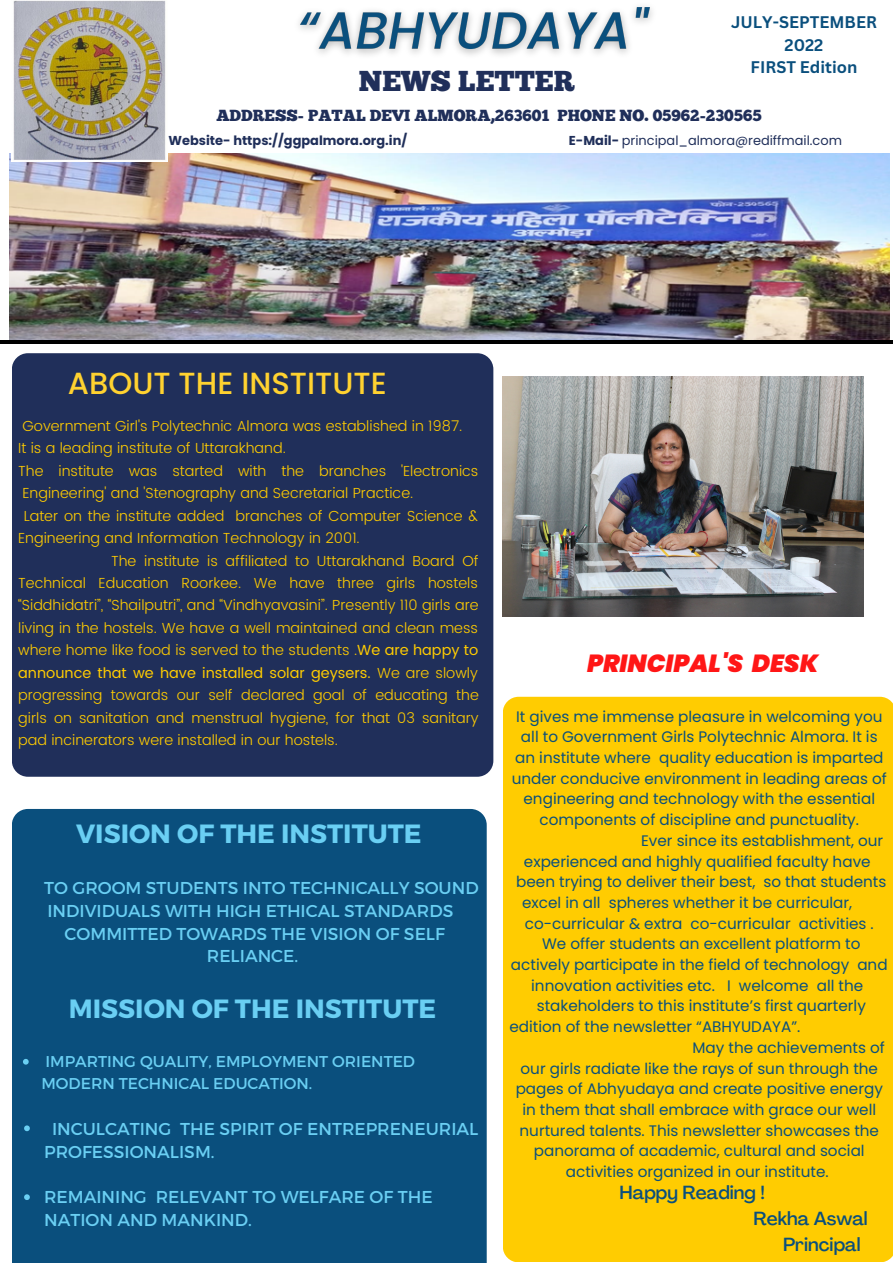
<style>
.page{position:relative;width:893px;height:1264px;background:#fff}
.page>*{position:absolute;margin:0;border:0;box-sizing:border-box;transform-origin:0 0}
.t1{font:500 30.6px "Poppins";color:#ffd230}
.t2{font:28.8px "Chunk Five";color:#202f5a}
.t3{font:700 26.4px "Montserrat";color:#6acff3}
.t4{font:italic 900 24.75px "Poppins";color:#ff1616}
.t5{font:500 18.75px "Agrandir";color:#0a4f7d}
.t6{font:17.1px/23px "Montserrat";color:#6acff3}
.t7{font:700 16.35px/22.5px "Canva Sans";color:#0a4f7d;text-align:center}
.t8{font:16.05px "Chunk Five";color:#202f5a}
.t9{font:15.6px/21.8px "Montserrat";color:#6acff3}
.t10{font:15.15px "Poppins";color:#0a4f7d}
.t11{font:300 14.55px "Poppins";color:#ffcc01}
.t12{font:14.55px "Poppins";color:#ffcc01}
.t13{font:12.9px "Poppins";color:#202f5a}
.t14{font:700 12.9px "Poppins";color:#202f5a}
.s1{font-weight:700}
.s2{font-weight:400}
.s3{font-weight:300}
</style>
<div class="page">
<div style="left:12px;top:353px;width:481px;height:423px;background:#202f5a;border-radius:16px"></div>
<div style="left:503px;top:696px;width:389px;height:565px;background:#ffcc01"></div>
<hr style="left:0;top:340px;width:892px;height:3px;background:#000">
<img style="left:10px;top:154px;width:879px;height:185px">
<img style="left:12px;top:0;width:155px;height:162px">
<img style="left:502px;top:376px;width:361px;height:241px">
<img style="left:299px;top:6px;width:354px;height:49px">
<div style="left:12px;top:809px;width:474px;height:453px;background:#0a4f7d"></div>
<svg style="left:23px;top:1058px;width:6px;height:6px"></svg>
<svg style="left:24px;top:1125px;width:6px;height:6px"></svg>
<svg style="left:24px;top:1194px;width:6px;height:5px"></svg>
<p class="t7" style="left:731px;top:11px;width:147px">JULY-SEPTEMBER<br>2022<br>FIRST Edition</p>
<h2 class="t2" style="left:359px;top:70px;width:217px">NEWS LETTER</h2>
<p class="t8" style="left:216px;top:109px;width:546px">ADDRESS- PATAL DEVI ALMORA,263601 PHONE NO. 05962-230565</p>
<p class="t14" style="left:168px;top:131px;width:240px">Website- https://ggpalmora.org.in/</p>
<p class="t13" style="left:569px;top:131px;width:274px"><span class="s1">E-Mail-</span> principal_almora@rediffmail.com</p>
<h1 class="t1" style="left:68px;top:362px;width:320px">ABOUT THE INSTITUTE</h1>
<p class="t11" style="left:23px;top:417px;width:441px">Government Girl's Polytechnic Almora was established in 1987.</p>
<p class="t11" style="left:18px;top:439px;width:269px">It is a leading institute of Uttarakhand.</p>
<p class="t11" style="left:18px;top:462px;width:462px">The institute was started with the branches 'Electronics</p>
<p class="t11" style="left:23px;top:484px;width:392px">Engineering' and 'Stenography and Secretarial Practice.</p>
<p class="t11" style="left:24px;top:507px;width:456px">Later on the institute added branches of Computer Science &amp;</p>
<p class="t11" style="left:18px;top:529px;width:343px">Engineering and Information Technology in 2001.</p>
<p class="t11" style="left:111px;top:552px;width:369px">The institute is affiliated to Uttarakhand Board Of</p>
<p class="t11" style="left:18px;top:574px;width:461px">Technical Education Roorkee. We have three girls hostels</p>
<p class="t11" style="left:18px;top:597px;width:462px">“Siddhidatri”, “Shailputri”, and “Vindhyavasini”. Presently 110 girls are</p>
<p class="t11" style="left:18px;top:619px;width:461px">living in the hostels. We have a well maintained and clean mess</p>
<p class="t11" style="left:18px;top:642px;width:461px">where home like food is served to the students .<span class="s2">We are happy to</span></p>
<p class="t12" style="left:18px;top:664px;width:461px">announce that we have installed solar geysers. <span class="s3">We are slowly</span></p>
<p class="t11" style="left:18px;top:687px;width:462px">progressing towards our self declared goal of educating the</p>
<p class="t11" style="left:18px;top:709px;width:462px">girls on sanitation and menstrual hygiene, for that 03 sanitary</p>
<p class="t11" style="left:18px;top:732px;width:321px">pad incinerators were installed in our hostels.</p>
<h3 class="t3" style="left:76px;top:816px;width:347px">VISION OF THE INSTITUTE</h3>
<p class="t6" style="left:44px;top:875px;width:436px">TO GROOM STUDENTS INTO TECHNICALLY SOUND</p>
<p class="t6" style="left:47px;top:898px;width:407px">INDIVIDUALS WITH HIGH ETHICAL STANDARDS</p>
<p class="t6" style="left:65px;top:921px;width:382px">COMMITTED TOWARDS THE VISION OF SELF</p>
<p class="t6" style="left:207px;top:944px;width:93px">RELIANCE.</p>
<h3 class="t3" style="left:69px;top:991px;width:369px">MISSION OF THE INSTITUTE</h3>
<p class="t9" style="left:42px;top:1049px;width:375px">IMPARTING QUALITY, EMPLOYMENT ORIENTED<br>MODERN TECHNICAL EDUCATION.</p>
<p class="t6" style="left:44px;top:1116px;width:436px;text-indent:8px">INCULCATING THE SPIRIT OF ENTREPRENEURIAL<br>PROFESSIONALISM.</p>
<p class="t6" style="left:44px;top:1184px;width:390px">REMAINING RELEVANT TO WELFARE OF THE<br>NATION AND MANKIND.</p>
<h3 class="t4" style="left:587px;top:645px;width:233px">PRINCIPAL'S DESK</h3>
<p class="t10" style="left:516px;top:705px;width:368px">It gives me immense pleasure in welcoming you</p>
<p class="t10" style="left:521px;top:726px;width:358px">all to Government Girls Polytechnic Almora. It is</p>
<p class="t10" style="left:515px;top:747px;width:370px">an institute where quality education is imparted</p>
<p class="t10" style="left:511px;top:767px;width:376px">under conducive environment in leading areas of</p>
<p class="t10" style="left:523px;top:788px;width:353px">engineering and technology with the essential</p>
<p class="t10" style="left:539px;top:809px;width:321px">components of discipline and punctuality.</p>
<p class="t10" style="left:641px;top:830px;width:243px">Ever since its establishment, our</p>
<p class="t10" style="left:524px;top:850px;width:348px">experienced and highly qualified faculty have</p>
<p class="t10" style="left:516px;top:871px;width:372px">been trying to deliver their best, so that students</p>
<p class="t10" style="left:522px;top:892px;width:331px">excel in all spheres whether it be curricular,</p>
<p class="t10" style="left:525px;top:912px;width:350px">co-curricular &amp; extra co-curricular activities .</p>
<p class="t10" style="left:542px;top:933px;width:320px">We offer students an excellent platform to</p>
<p class="t10" style="left:511px;top:954px;width:378px">actively participate in the field of technology and</p>
<p class="t10" style="left:531px;top:974px;width:333px">innovation activities etc. I welcome all the</p>
<p class="t10" style="left:536px;top:995px;width:330px">stakeholders to this institute’s first quarterly</p>
<p class="t10" style="left:509px;top:1016px;width:292px">edition of the newsletter “ABHYUDAYA”.</p>
<p class="t10" style="left:692px;top:1036px;width:194px">May the achievements of</p>
<p class="t10" style="left:520px;top:1057px;width:359px">our girls radiate like the rays of sun through the</p>
<p class="t10" style="left:515px;top:1078px;width:369px">pages of Abhyudaya and create positive energy</p>
<p class="t10" style="left:522px;top:1099px;width:355px">in them that shall embrace with grace our well</p>
<p class="t10" style="left:519px;top:1119px;width:361px">nurtured talents. This newsletter showcases the</p>
<p class="t10" style="left:534px;top:1140px;width:332px">panorama of academic, cultural and social</p>
<p class="t10" style="left:566px;top:1161px;width:264px">activities organized in our institute.</p>
<p class="t5" style="left:619px;top:1184px;width:147px">Happy Reading !</p>
<p class="t5" style="left:753px;top:1210px;width:116px">Rekha Aswal</p>
<p class="t5" style="left:783px;top:1237px;width:79px">Principal</p>
</div>
